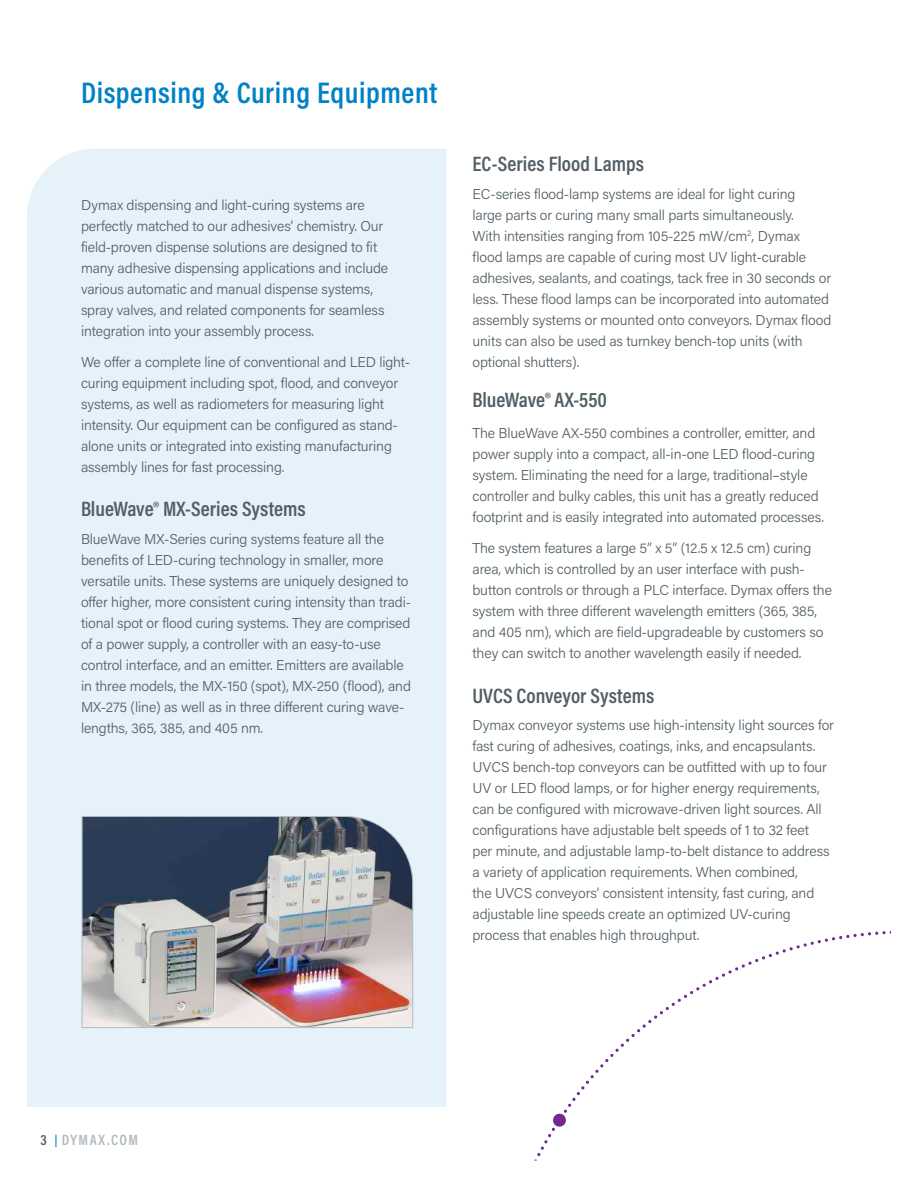
<style>
.page{position:relative;width:918px;height:1188px;background:#fff}
.page>*{position:absolute;margin:0;border:0;box-sizing:border-box;transform-origin:0 0}
.t1{font:600 30px "Acumin Pro Cond";letter-spacing:.02em;color:#0082c4}
.t2{font:600 21px "Acumin Pro Cond";color:#525e65}
.t3{font:600 15px "Acumin Pro Cond";letter-spacing:.1em;color:#b1bac0}
.t4{font:300 14.25px/21px "Acumin Pro";letter-spacing:-.01em;color:#525e65}
.s1{color:#525e65}
.s2{font-size:12px;color:#0082c4}
</style>
<div class="page">
<div style="left:27px;top:149px;width:419px;height:958px;background:#e6f2f9"></div>
<img style="left:81px;top:816px;width:332px;height:212px">
<svg style="left:534px;top:931px;width:357px;height:229px"></svg>
<h1 class="t1" style="left:81px;top:73px;width:358px">Dispensing &amp; Curing Equipment</h1>
<p class="t4" style="left:81px;top:194px;width:309px">Dymax dispensing and light-curing systems are perfectly matched to our adhesives’ chemistry. Our field-proven dispense solutions are designed to fit many adhesive dispensing applications and include various automatic and manual dispense systems, spray valves, and related components for seamless integration into your assembly process.</p>
<p class="t4" style="left:81px;top:351px;width:331px">We offer a complete line of conventional and LED light&shy;curing equipment including spot, flood, and conveyor systems, as well as radiometers for measuring light intensity. Our equipment can be configured as stand&shy;alone units or integrated into existing manufacturing assembly lines for fast processing.</p>
<h2 class="t2" style="left:81px;top:495px;width:226px">BlueWave® MX-Series Systems</h2>
<p class="t4" style="left:81px;top:528px;width:332px">BlueWave MX-Series curing systems feature all the benefits of LED-curing technology in smaller, more versatile units. These systems are uniquely designed to offer higher, more consistent curing intensity than tradi&shy;tional spot or flood curing systems. They are comprised of a power supply, a controller with an easy-to-use control interface, and an emitter. Emitters are available in three models, the MX-150 (spot), MX-250 (flood), and MX-275 (line) as well as in three different curing wave&shy;lengths, 365, 385, and 405 nm.</p>
<h2 class="t2" style="left:472px;top:150px;width:173px">EC-Series Flood Lamps</h2>
<p class="t4" style="left:472px;top:183px;width:360px">EC-series flood-lamp systems are ideal for light curing<br>large parts or curing many small parts simultaneously.<br>With intensities ranging from 105-225 mW/cm<sup>2</sup>, Dymax flood lamps are capable of curing most UV light-curable adhesives, sealants, and coatings, tack free in 30 seconds or less. These flood lamps can be incorporated into automated assembly systems or mounted onto conveyors. Dymax flood units can also be used as turnkey bench-top units (with optional shutters).</p>
<h2 class="t2" style="left:472px;top:386px;width:136px">BlueWave® AX-550</h2>
<p class="t4" style="left:472px;top:422px;width:353px">The BlueWave AX-550 combines a controller, emitter, and power supply into a compact, all-in-one LED flood-curing system. Eliminating the need for a large, traditional–style controller and bulky cables, this unit has a greatly reduced footprint and is easily integrated into automated processes.</p>
<p class="t4" style="left:472px;top:537px;width:361px">The system features a large 5” x 5” (12.5 x 12.5 cm) curing area, which is controlled by an user interface with push&shy;button controls or through a PLC interface. Dymax offers the system with three different wavelength emitters (365, 385, and 405 nm), which are field-upgradeable by customers so they can switch to another wavelength easily if needed.</p>
<h2 class="t2" style="left:472px;top:682px;width:183px">UVCS Conveyor Systems</h2>
<p class="t4" style="left:472px;top:714px;width:363px">Dymax conveyor systems use high-intensity light sources for fast curing of adhesives, coatings, inks, and encapsulants.<br>UVCS bench-top conveyors can be outfitted with up to four UV or LED flood lamps, or for higher energy requirements, can be configured with microwave-driven light sources. All configurations have adjustable belt speeds of 1 to 32 feet<br>per minute, and adjustable lamp-to-belt distance to address a variety of application requirements. When combined,<br>the UVCS conveyors’ consistent intensity, fast curing, and adjustable line speeds create an optimized UV-curing process that enables high throughput.</p>
<p class="t3" style="left:40px;top:1130px;width:99px"><span class="s1">3</span> <span class="s2">|</span> DYMAX.COM</p>
</div>
